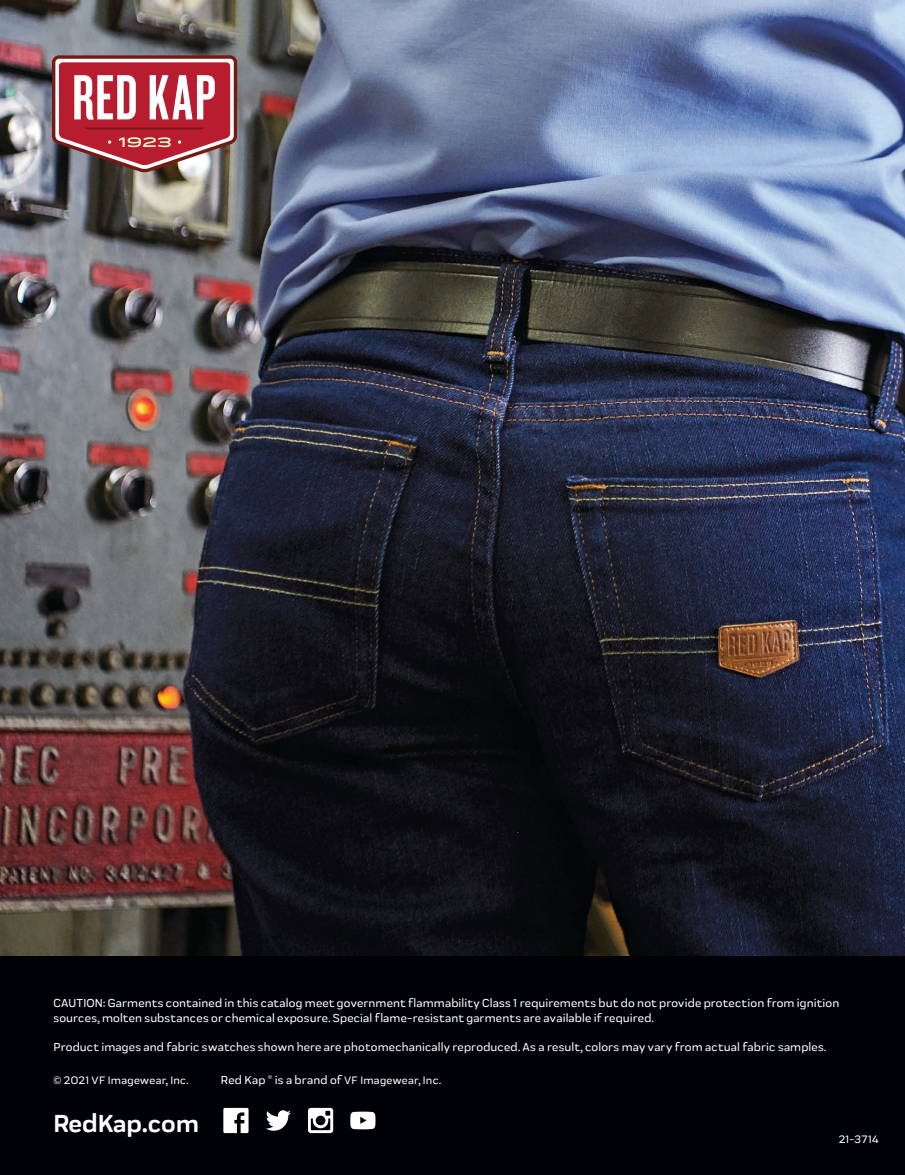
<style>
.page{position:relative;width:905px;height:1175px;background:#fff}
.page>*{position:absolute;margin:0;border:0;box-sizing:border-box;transform-origin:0 0}
.t1{font:700 25.5px "Praktika Rnd";color:#fff}
.t2{font:500 12px/15px "Praktika Rnd";letter-spacing:.01em;color:#fff}
.t3{font:500 11.25px "Praktika Rnd";letter-spacing:.025em;color:#fff}
.s1{font-size:11.25px}
</style>
<div class="page">
<img style="left:0;top:0;width:904px;height:956px">
<svg style="left:52px;top:55px;width:185px;height:117px"></svg>
<div style="left:0;top:956px;width:904px;height:218px;background:#000007"></div>
<svg style="left:223px;top:1107px;width:25px;height:26px"></svg>
<svg style="left:266px;top:1110px;width:25px;height:20px"></svg>
<svg style="left:308px;top:1107px;width:25px;height:26px"></svg>
<svg style="left:350px;top:1111px;width:25px;height:18px"></svg>
<p class="t2" style="left:53px;top:994px;width:787px">CAUTION: Garments contained in this catalog meet government flammability Class 1 requirements but do not provide protection from ignition sources, molten substances or chemical exposure. Special flame-resistant garments are available if required.</p>
<p class="t2" style="left:53px;top:1038px;width:774px">Product images and fabric swatches shown here are photomechanically reproduced. As a result, colors may vary from actual fabric samples.</p>
<p class="t3" style="left:53px;top:1072px;width:136px">© 2021 VF Imagewear, Inc.</p>
<h1 class="t1" style="left:53px;top:1102px;width:147px">RedKap.com</h1>
<p class="t2" style="left:221px;top:1071px;width:221px">Red Kap <sup>®</sup> is a brand of <span class="s1">VF Imagewear, Inc.</span></p>
<p class="t3" style="left:838px;top:1130px;width:41px">21-3714</p>
</div>
